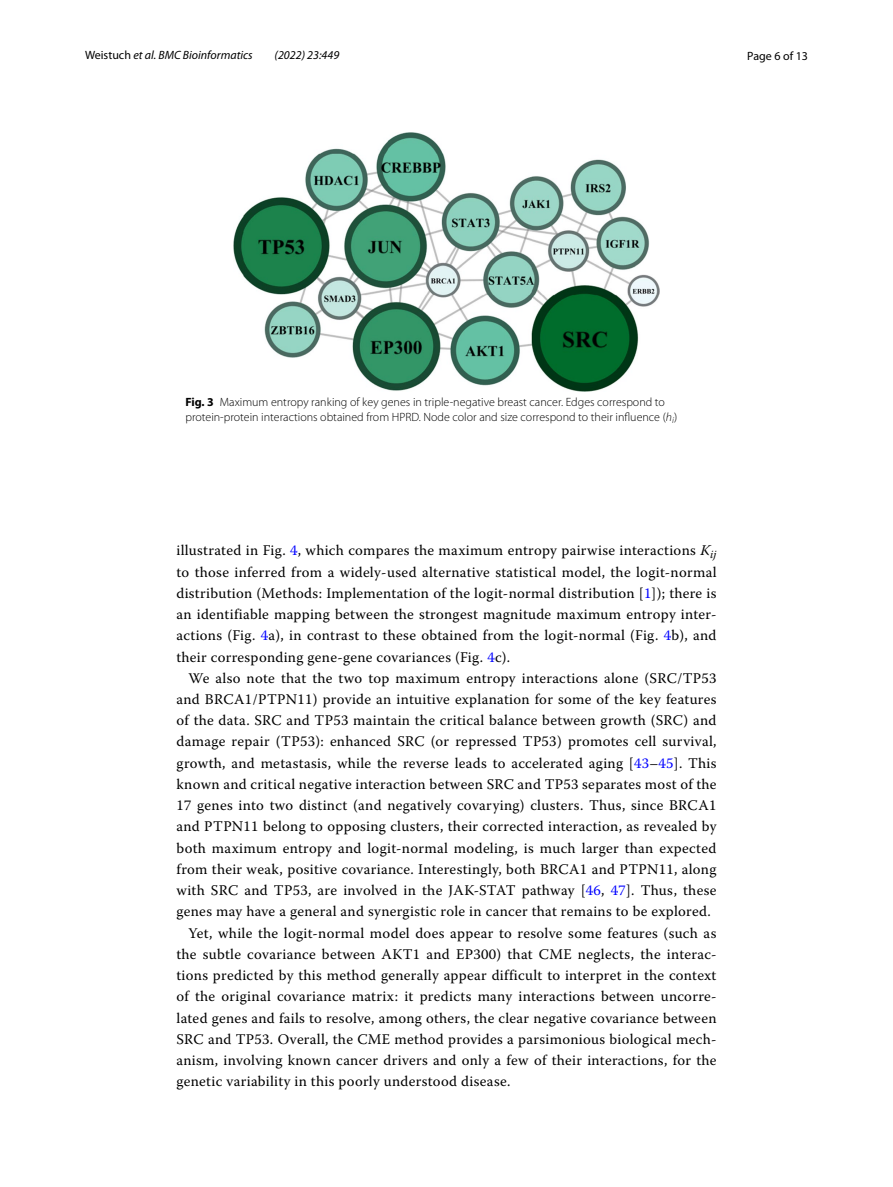
<style>
.page{position:relative;width:893px;height:1187px;background:#fff}
.page>*{position:absolute;margin:0;border:0;box-sizing:border-box;transform-origin:0 0}
.t1{font:14.7px/21.3px "Warnock Pro";letter-spacing:.02em;color:#000;text-align:justify}
.t2{font:300 12px/15px "Myriad Pro";color:#000}
.t3{font:italic 12px "Myriad Pro";color:#000}
.t4{font:12px "Myriad Pro";color:#000}
.s1{font-style:normal}
.s2{font-weight:700}
.s3{font-family:"Myriad Pro Light It 8";font-weight:400}
.s4{color:#00f}
.s5{font-family:"Warnock Pro It 36"}
</style>
<div class="page">
<img style="left:234px;top:133px;width:425px;height:258px">
<p class="t3" style="left:85px;top:48px;width:169px"><span class="s1">Weistuch</span> et al. BMC Bioinformatics</p>
<p class="t3" style="left:275px;top:48px;width:66px">(2022) 23:449</p>
<p class="t4" style="left:747px;top:48px;width:62px">Page 6 of 13</p>
<p class="t2" style="left:185px;top:395px;width:493px"><span class="s2">Fig. 3</span> Maximum entropy ranking of key genes in triple-negative breast cancer. Edges correspond to protein-protein interactions obtained from HPRD. Node color and size correspond to their influence (<span class="s3">h</span><sub>i</sub>)</p>
<p class="t1" style="left:176px;top:539px;width:542px">illustrated in Fig. <span class="s4">4</span>, which compares the maximum entropy pairwise interactions <span class="s5">K</span><sub>ij </sub>to those inferred from a widely-used alternative statistical model, the logit-normal distribution (Methods: Implementation of the logit-normal distribution [<span class="s4">1</span>]); there is an identifiable mapping between the strongest magnitude maximum entropy inter&shy;actions (Fig. <span class="s4">4</span>a), in contrast to these obtained from the logit-normal (Fig. <span class="s4">4</span>b), and their corresponding gene-gene covariances (Fig. <span class="s4">4</span>c).</p>
<p class="t1" style="left:188px;top:667px;width:530px">We also note that the two top maximum entropy interactions alone (SRC/TP53</p>
<p class="t1" style="left:176px;top:688px;width:542px">and BRCA1/PTPN11) provide an intuitive explanation for some of the key features</p>
<p class="t1" style="left:176px;top:709px;width:542px">of the data. SRC and TP53 maintain the critical balance between growth (SRC) and</p>
<p class="t1" style="left:176px;top:730px;width:542px">damage repair (TP53): enhanced SRC (or repressed TP53) promotes cell survival,</p>
<p class="t1" style="left:176px;top:752px;width:542px">growth, and metastasis, while the reverse leads to accelerated aging [<span class="s4">43</span>–<span class="s4">45</span>]. This</p>
<p class="t1" style="left:176px;top:773px;width:542px">known and critical negative interaction between SRC and TP53 separates most of the</p>
<p class="t1" style="left:176px;top:794px;width:541px">17 genes into two distinct (and negatively covarying) clusters. Thus, since BRCA1</p>
<p class="t1" style="left:176px;top:815px;width:541px">and PTPN11 belong to opposing clusters, their corrected interaction, as revealed by</p>
<p class="t1" style="left:176px;top:836px;width:541px">both maximum entropy and logit-normal modeling, is much larger than expected</p>
<p class="t1" style="left:176px;top:858px;width:541px">from their weak, positive covariance. Interestingly, both BRCA1 and PTPN11, along</p>
<p class="t1" style="left:176px;top:879px;width:541px">with SRC and TP53, are involved in the JAK-STAT pathway [<span class="s4">46</span>, <span class="s4">47</span>]. Thus, these</p>
<p class="t1" style="left:176px;top:900px;width:536px">genes may have a general and synergistic role in cancer that remains to be explored.</p>
<p class="t1" style="left:188px;top:921px;width:529px">Yet, while the logit-normal model does appear to resolve some features (such as</p>
<p class="t1" style="left:176px;top:943px;width:541px">the subtle covariance between AKT1 and EP300) that CME neglects, the interac-</p>
<p class="t1" style="left:176px;top:964px;width:541px">tions predicted by this method generally appear difficult to interpret in the context</p>
<p class="t1" style="left:176px;top:985px;width:542px">of the original covariance matrix: it predicts many interactions between uncorre-</p>
<p class="t1" style="left:176px;top:1006px;width:541px">lated genes and fails to resolve, among others, the clear negative covariance between</p>
<p class="t1" style="left:176px;top:1027px;width:542px">SRC and TP53. Overall, the CME method provides a parsimonious biological mech-</p>
<p class="t1" style="left:176px;top:1049px;width:542px">anism, involving known cancer drivers and only a few of their interactions, for the</p>
<p class="t1" style="left:176px;top:1070px;width:335px">genetic variability in this poorly understood disease.</p>
</div>
